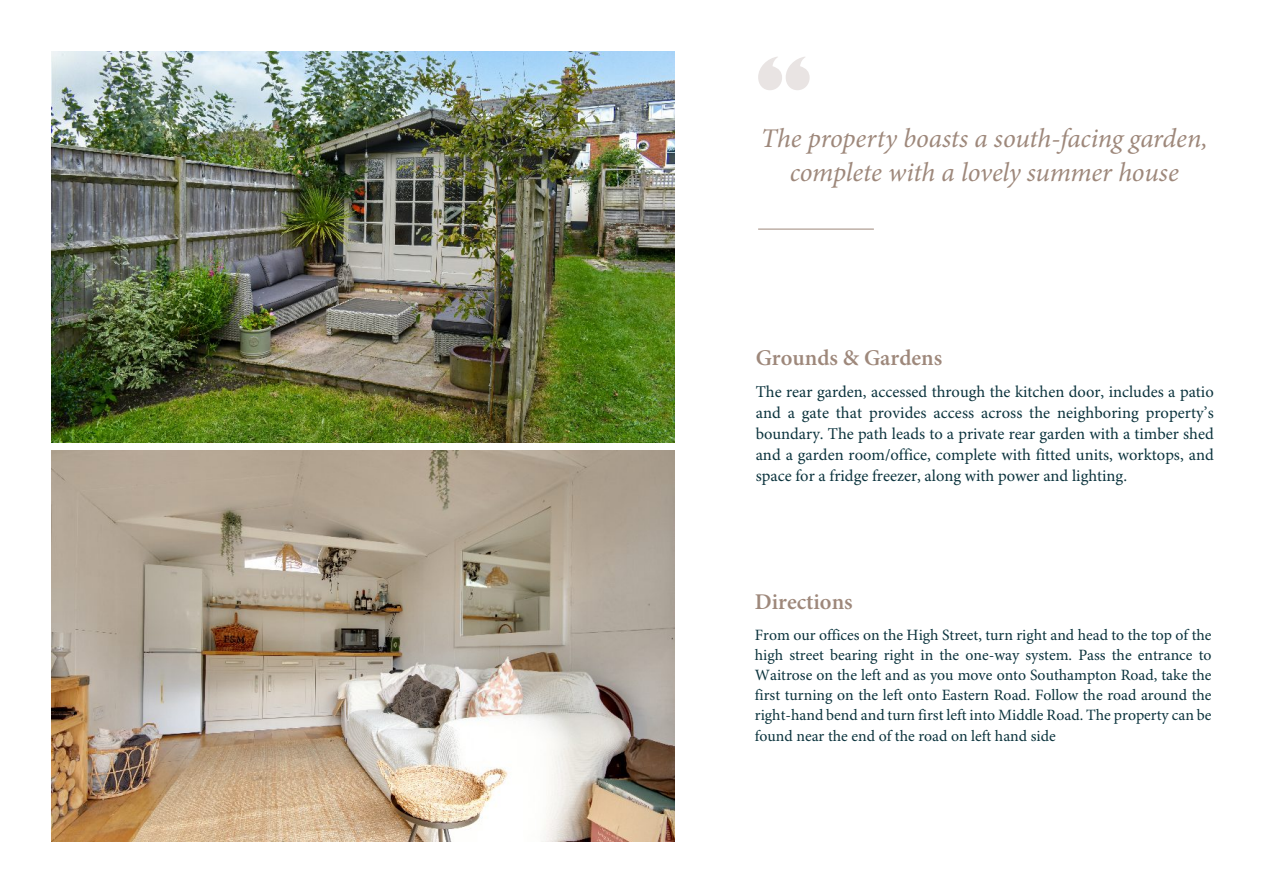
<style>
.page{position:relative;width:1263px;height:893px;background:#fff}
.page>*{position:absolute;margin:0;border:0;box-sizing:border-box;transform-origin:0 0}
.t1{font:italic 27px/34.5px "Minion Pro";letter-spacing:-.01em;color:#9e887b;text-align:center}
.t2{font:600 22.5px "Minion Pro";color:#9e887b}
.t3{font:16.5px/21.1px "Minion Pro";color:#0b333d;text-align:justify}
.t4{font:15.75px/20.1px "Minion Pro";color:#0b333d;text-align:justify}
</style>
<div class="page">
<img style="left:51px;top:450px;width:624px;height:392px">
<img style="left:51px;top:51px;width:624px;height:392px">
<hr style="left:758px;top:229px;width:116px;height:1px;background:#9e887b">
<svg style="left:758px;top:57px;width:52px;height:33px"></svg>
<h1 class="t1" style="left:761px;top:123px;width:448px">The property boasts a south-facing garden, complete with a lovely summer house</h1>
<h2 class="t2" style="left:756px;top:348px;width:188px">Grounds &amp; Gardens</h2>
<p class="t3" style="left:756px;top:383px;width:459px">The rear garden, accessed through the kitchen door, includes a patio and a gate that provides access across the neighboring property’s boundary. The path leads to a private rear garden with a timber shed and a garden room/office, complete with fitted units, worktops, and space for a fridge freezer, along with power and lighting.</p>
<h2 class="t2" style="left:755px;top:593px;width:99px">Directions</h2>
<p class="t4" style="left:755px;top:626px;width:458px">From our offices on the High Street, turn right and head to the top of the high street bearing right in the one-way system. Pass the entrance to Waitrose on the left and as you move onto Southampton Road, take the first turning on the left onto Eastern Road. Follow the road around the right-hand bend and turn first left into Middle Road. The property can be found near the end of the road on left hand side</p>
</div>
